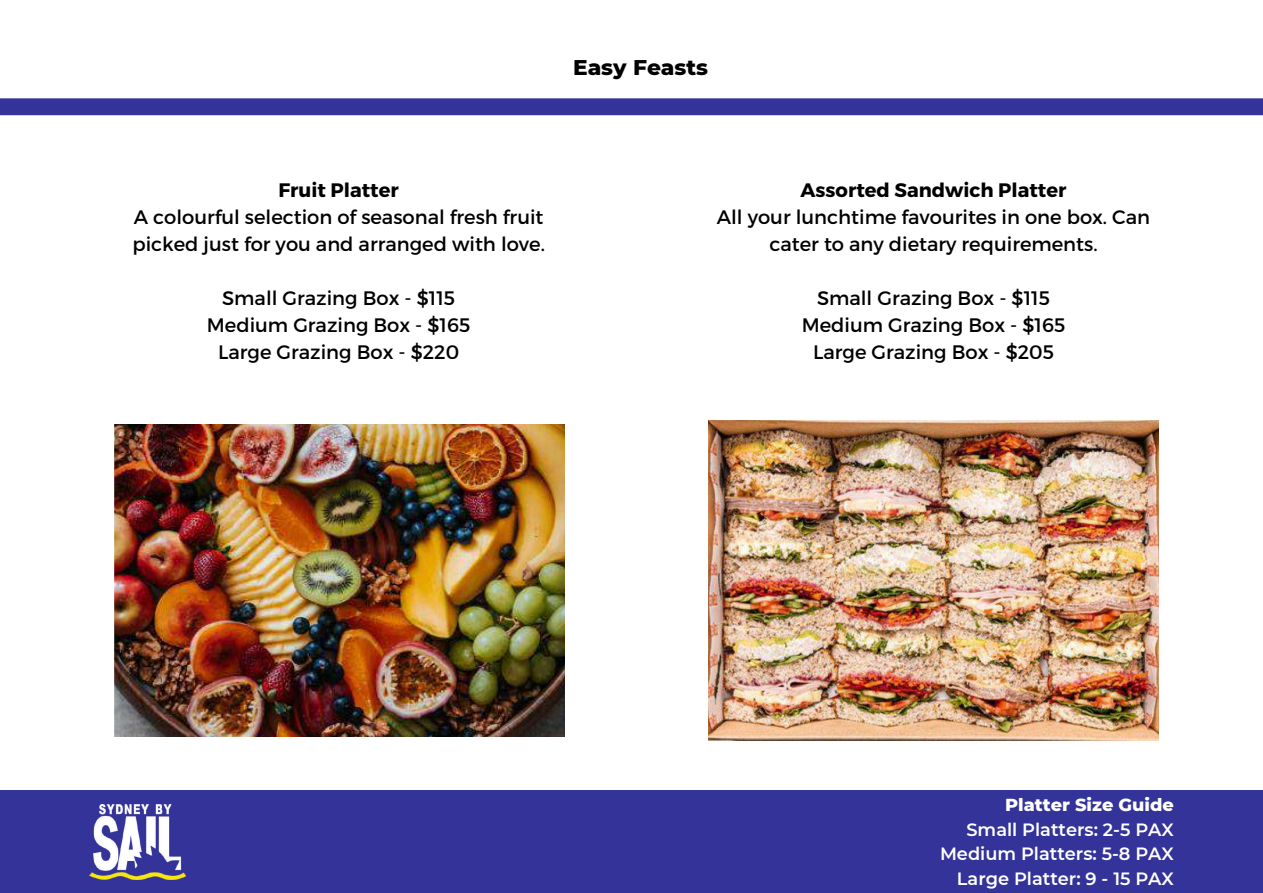
<style>
.page{position:relative;width:1263px;height:893px;background:#fff}
.page>*{position:absolute;margin:0;border:0;box-sizing:border-box;transform-origin:0 0}
.t1{font:800 21.75px "Montserrat";color:#000}
.t2{font:19.5px/27px "Montserrat";color:#000;text-align:center}
.t3{font:700 19.5px "Montserrat";color:#000}
.t4{font:600 17.77px/24.5px "Montserrat";color:#fff;text-align:right}
.t5{font:800 17.77px "Montserrat";color:#fff}
</style>
<div class="page">
<div style="left:0;top:790px;width:1263px;height:103px;background:#339"></div>
<img style="left:89px;top:804px;width:97px;height:75px">
<img style="left:708px;top:421px;width:451px;height:319px">
<img style="left:114px;top:424px;width:450px;height:312px">
<div style="left:0;top:98px;width:1263px;height:17px;background:#339"></div>
<p class="t1" style="left:573px;top:54px;width:137px">Easy Feasts</p>
<p class="t3" style="left:278px;top:177px;width:122px">Fruit Platter</p>
<p class="t2" style="left:132px;top:202px;width:414px;text-align:left">A colourful selection of seasonal fresh fruit picked just for you and arranged with love.</p>
<p class="t2" style="left:207px;top:283px;width:265px">Small Grazing Box - $115<br>Medium Grazing Box - $165<br>Large Grazing Box - $220</p>
<p class="t3" style="left:800px;top:177px;width:267px">Assorted Sandwich Platter</p>
<p class="t2" style="left:717px;top:202px;width:435px">All your lunchtime favourites in one box. Can cater to any dietary requirements.</p>
<p class="t2" style="left:802px;top:283px;width:265px">Small Grazing Box - $115<br>Medium Grazing Box - $165<br>Large Grazing Box - $205</p>
<p class="t5" style="left:1005px;top:794px;width:170px">Platter Size Guide</p>
<p class="t4" style="left:940px;top:817px;width:235px">Small Platters: 2-5 PAX<br>Medium Platters: 5-8 PAX<br>Large Platter: 9 - 15 PAX</p>
</div>
